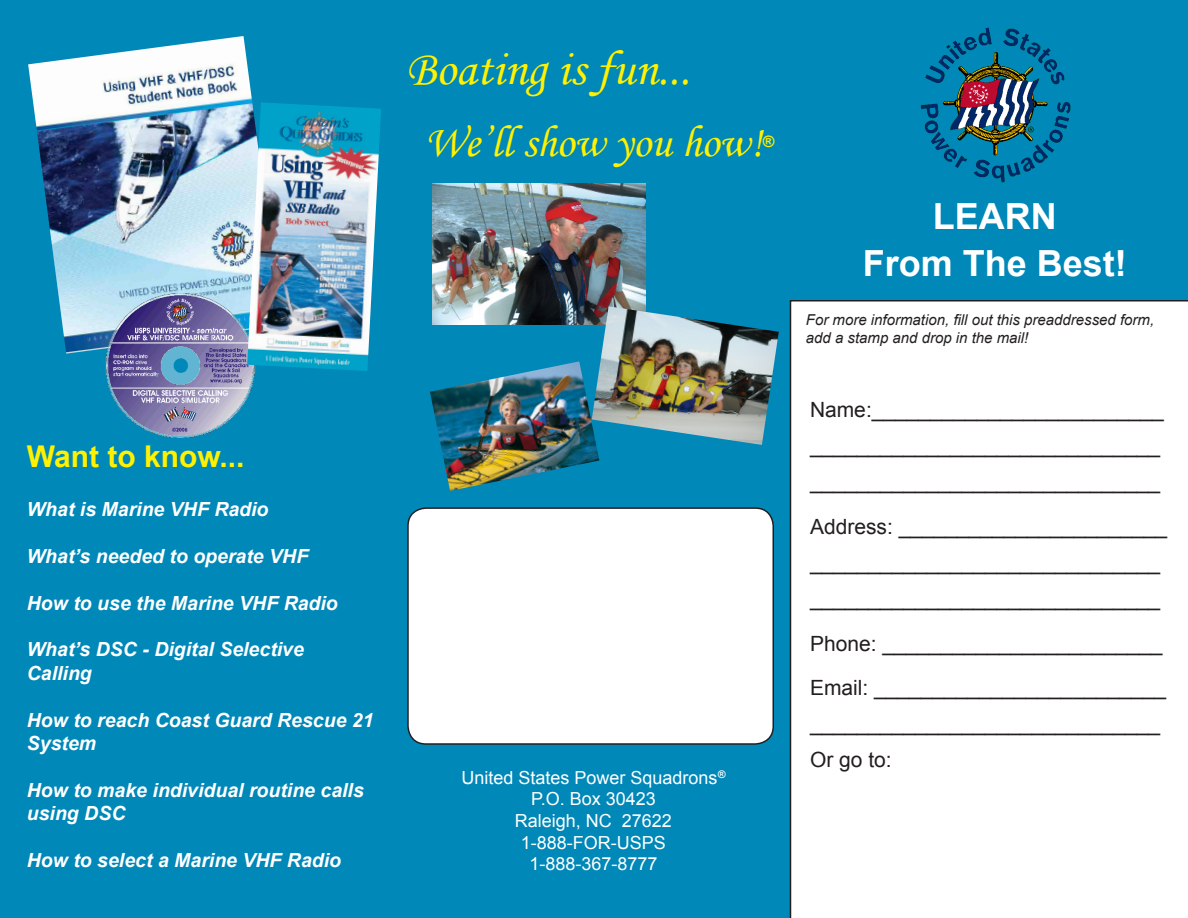
<style>
.page{position:relative;width:1188px;height:918px;background:#0088b8}
.page>*{position:absolute;margin:0;border:0;box-sizing:border-box;transform-origin:0 0}
.t1{font:49.5px "Monotype Corsiva";color:#fff101}
.t2{font:45px "Monotype Corsiva";color:#fff101}
.t3{font:700 36px "Arial";color:#fff}
.t4{font:700 30px "Arial";color:#fff101}
.t5{font:21px/36px "Arial";color:#231f20}
.t6{font:italic 700 19.5px/23.4px "Arial";color:#fff}
.t7{font:18px "Arial";color:#fff}
.t8{font:italic 700 15.75px "Arial";color:#fff101}
.t9{font:italic 15px/18px "Arial";color:#231f20}
</style>
<div class="page">
<svg style="left:790px;top:300px;width:398px;height:618px"></svg>
<img style="left:28px;top:36px;width:254px;height:318px">
<img style="left:103px;top:290px;width:156px;height:148px">
<img style="left:247px;top:102px;width:134px;height:269px">
<img style="left:430px;top:361px;width:169px;height:130px">
<img style="left:433px;top:183px;width:212px;height:142px">
<img style="left:592px;top:306px;width:187px;height:139px">
<div style="left:408px;top:508px;width:365px;height:236px;background:#fff;border-radius:18px"></div>
<div style="left:407px;top:507px;width:367px;height:238px;border:2px solid #231f20;border-radius:18px"></div>
<img style="left:906px;top:14px;width:183px;height:182px">
<p class="t4" style="left:27px;top:437px;width:219px">Want to know...</p>
<p class="t6" style="left:27px;top:498px;width:243px">What is Marine VHF Radio</p>
<p class="t6" style="left:27px;top:545px;width:283px">What’s needed to operate VHF</p>
<p class="t6" style="left:27px;top:592px;width:312px">How to use the Marine VHF Radio</p>
<p class="t6" style="left:27px;top:639px;width:279px">What’s DSC - Digital Selective</p>
<p class="t6" style="left:27px;top:662px;width:67px">Calling</p>
<p class="t6" style="left:27px;top:709px;width:348px">How to reach Coast Guard Rescue 21<br>System</p>
<p class="t6" style="left:27px;top:779px;width:339px">How to make individual routine calls using DSC</p>
<p class="t6" style="left:27px;top:849px;width:316px">How to select a Marine VHF Radio</p>
<p class="t1" style="left:406px;top:38px;width:286px">Boating is fun...</p>
<p class="t2" style="left:425px;top:115px;width:339px">We’ll show you how!</p>
<p class="t8" style="left:762px;top:131px;width:13px">®</p>
<p class="t7" style="left:461px;top:766px;width:265px">United States Power Squadrons<sup>®</sup></p>
<p class="t7" style="left:531px;top:787px;width:126px">P.O. Box 30423</p>
<p class="t7" style="left:515px;top:809px;width:159px">Raleigh, NC 27622</p>
<p class="t7" style="left:521px;top:830px;width:147px">1-888-FOR-USPS</p>
<p class="t7" style="left:529px;top:852px;width:130px">1-888-367-8777</p>
<p class="t3" style="left:933px;top:192px;width:125px">LEARN</p>
<p class="t3" style="left:863px;top:240px;width:266px">From The Best!</p>
<p class="t9" style="left:806px;top:311px;width:350px">For more information, fill out this preaddressed form, add a stamp and drop in the mail!</p>
<p class="t5" style="left:810px;top:392px;width:355px">Name:_________________________ ______________________________ ______________________________</p>
<p class="t5" style="left:810px;top:509px;width:359px">Address: _______________________ ______________________________ ______________________________</p>
<p class="t5" style="left:810px;top:626px;width:354px">Phone: ________________________</p>
<p class="t5" style="left:810px;top:670px;width:358px">Email: _________________________ ______________________________</p>
<p class="t5" style="left:810px;top:742px;width:83px">Or go to:</p>
</div>
